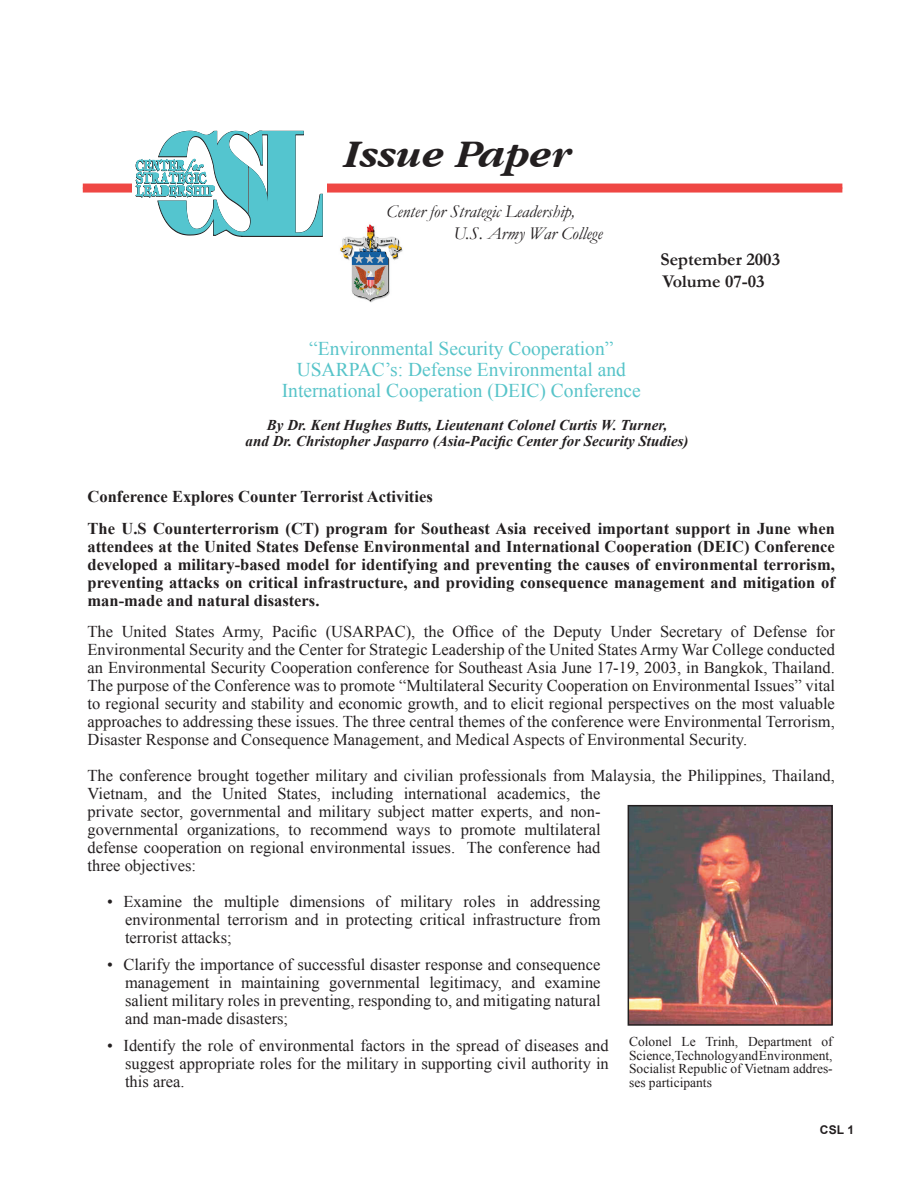
<style>
.page{position:relative;width:918px;height:1188px;background:#fff}
.page>*{position:absolute;margin:0;border:0;box-sizing:border-box;transform-origin:0 0}
.t1{font:italic 700 40.5px "Garamond IT Cby BT";color:#231f20}
.t2{font:19.5px/21px "Times New Roman";color:#57c4c9;text-align:center}
.t3{font:italic 18px/21.9px "Garamond";color:#231f20}
.t4{font:700 18px/22.4px "Garamond";color:#231f20}
.t5{font:16.5px/18px "Times New Roman";color:#231f20;text-align:justify}
.t6{font:700 16.5px/18px "Times New Roman";color:#231f20}
.t7{font:italic 700 15px/16.5px "Times New Roman";color:#231f20;text-align:center}
.t8{font:13.5px/13.5px "Times New Roman";color:#231f20;text-align:justify}
.t9{font:700 12px "Arial";color:#231f20}
</style>
<div class="page">
<div style="left:83px;top:184px;width:759px;height:9px;background:#ef4744"></div>
<img style="left:340px;top:224px;width:63px;height:78px">
<div style="left:132px;top:116px;width:195px;height:124px;background:#fff"></div>
<svg style="left:135px;top:131px;width:188px;height:105px"></svg>
<img style="left:631px;top:808px;width:199px;height:215px">
<div style="left:628px;top:805px;width:205px;height:221px;border:2px solid #231f20"></div>
<h1 class="t1" style="left:345px;top:130px;width:229px">Issue Paper</h1>
<p class="t3" style="left:454px;top:200px;width:151px;text-indent:-68px">Center for Strategic Leadership,<br>U.S. Army War College</p>
<p class="t4" style="left:661px;top:248px;width:121px">September 2003<br>Volume 07-03</p>
<p class="t2" style="left:282px;top:337px;width:361px">“Environmental Security Cooperation”<br>USARPAC’s: Defense Environmental and<br>International Cooperation (DEIC) Conference</p>
<p class="t7" style="left:246px;top:416px;width:444px">By Dr. Kent Hughes Butts, Lieutenant Colonel Curtis W. Turner,<br>and Dr. Christopher Jasparro (Asia-Pacific Center for Security Studies)</p>
<p class="t6" style="left:88px;top:481px;width:749px;line-height:31.5px">Conference Explores Counter Terrorist Activities<br>The U.S Counterterrorism (CT) program for Southeast Asia received important support in June when</p>
<p class="t6" style="left:88px;top:537px;width:749px;text-align:justify">attendees at the United States Defense Environmental and International Cooperation (DEIC) Conference developed a military-based model for identifying and preventing the causes of environmental terrorism, preventing attacks on critical infrastructure, and providing consequence management and mitigation of man-made and natural disasters.</p>
<p class="t5" style="left:88px;top:623px;width:749px">The United States Army, Pacific (USARPAC), the Office of the Deputy Under Secretary of Defense for Environmental Security and the Center for Strategic Leadership of the United States Army War College conducted an Environmental Security Cooperation conference for Southeast Asia June 17-19, 2003, in Bangkok, Thailand.<br>The purpose of the Conference was to promote “Multilateral Security Cooperation on Environmental Issues” vital to regional security and stability and economic growth, and to elicit regional perspectives on the most valuable approaches to addressing these issues. The three central themes of the conference were Environmental Terrorism, Disaster Response and Consequence Management, and Medical Aspects of Environmental Security.</p>
<p class="t5" style="left:88px;top:767px;width:749px;text-align:left">The conference brought together military and civilian professionals from Malaysia, the Philippines, Thailand, Vietnam, and the United States, including international academics, the<br>private sector, governmental and military subject matter experts, and non-<br>governmental organizations, to recommend ways to promote multilateral<br>defense cooperation on regional environmental issues. The conference had<br>three objectives:</p>
<p class="t5" style="left:125px;top:893px;width:477px;text-indent:-18px">• Examine the multiple dimensions of military roles in addressing environmental terrorism and in protecting critical infrastructure from terrorist attacks;</p>
<p class="t5" style="left:125px;top:956px;width:477px;text-indent:-18px">• Clarify the importance of successful disaster response and consequence management in maintaining governmental legitimacy, and examine salient military roles in preventing, responding to, and mitigating natural and man-made disasters;</p>
<p class="t5" style="left:125px;top:1037px;width:485px;text-indent:-18px">• Identify the role of environmental factors in the spread of diseases and suggest appropriate roles for the military in supporting civil authority in this area.</p>
<p class="t8" style="left:629px;top:1035px;width:205px">Colonel Le Trinh, Department of Science, Technology and Environment, Socialist Republic of Vietnam addres&shy;ses participants</p>
<p class="t9" style="left:820px;top:1122px;width:36px">CSL 1</p>
</div>
